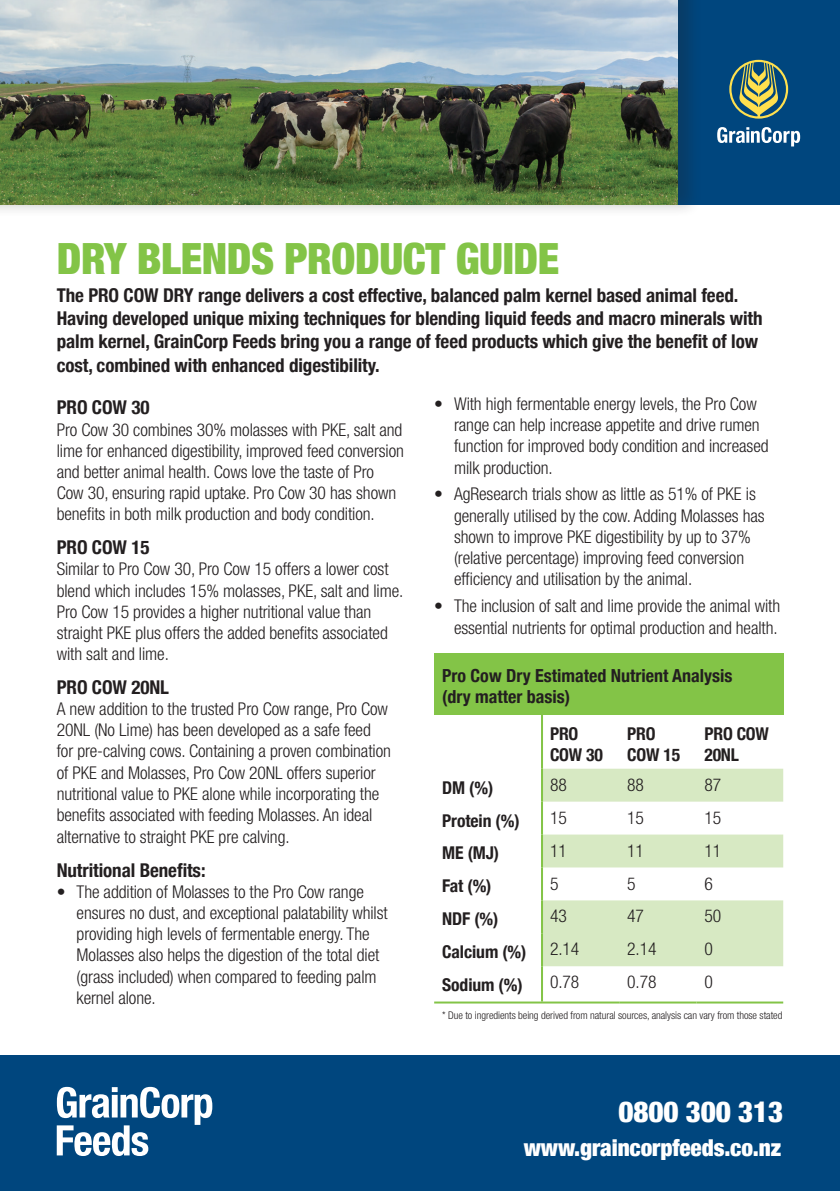
<style>
.page{position:relative;width:840px;height:1191px;background:#fff}
.page>*{position:absolute;margin:0;border:0;box-sizing:border-box;transform-origin:0 0}
.t1{font:900 condensed 43px "Helvetica Neue";letter-spacing:-.01em;color:#83c447}
.t2{font:900 condensed 29px "Helvetica Neue";letter-spacing:-.005em;color:#fff}
.t3{font:900 condensed 23.2px "Helvetica Neue";letter-spacing:-.005em;color:#fff}
.t4{font:700 condensed 19px/23px "Helvetica Neue";letter-spacing:-.005em;color:#231f20}
.t5{font:700 condensed 18px/21.6px "Helvetica Neue";color:#231f20}
.t6{font:300 condensed 17.6px/21.2px "Helvetica Neue";letter-spacing:-.005em;color:#231f20}
.t7{font:700 condensed 17.6px/21.2px "Helvetica Neue";letter-spacing:-.005em;color:#231f20}
.t8{font:300 condensed 10.6px "Helvetica Neue";letter-spacing:-.005em;color:#231f20}
</style>
<div class="page">
<div style="left:0;top:1054px;width:839px;height:137px;background:#00467e"></div>
<svg style="left:57px;top:1086px;width:155px;height:70px"></svg>
<div style="left:677px;top:0;width:162px;height:205px;background:#00467e"></div>
<svg style="left:727px;top:58px;width:62px;height:62px"></svg>
<svg style="left:717px;top:127px;width:82px;height:19px"></svg>
<svg style="left:728px;top:60px;width:59px;height:59px"></svg>
<div style="left:434px;top:653px;width:348px;height:61px;background:#83c447"></div>
<svg style="left:542px;top:768px;width:240px;height:198px;fill:#d7e9c3"></svg>
<hr style="left:540px;top:714px;width:2px;height:54px;background:#83c447">
<hr style="left:540px;top:768px;width:2px;height:33px;background:#83c447">
<hr style="left:540px;top:801px;width:2px;height:33px;background:#83c447">
<hr style="left:540px;top:834px;width:2px;height:33px;background:#83c447">
<hr style="left:540px;top:867px;width:2px;height:33px;background:#83c447">
<hr style="left:540px;top:900px;width:2px;height:33px;background:#83c447">
<hr style="left:540px;top:933px;width:2px;height:33px;background:#83c447">
<hr style="left:540px;top:966px;width:2px;height:35px;background:#83c447">
<hr style="left:434px;top:1001px;width:107px;height:2px;background:#83c447">
<hr style="left:541px;top:1001px;width:78px;height:2px;background:#83c447">
<hr style="left:619px;top:1001px;width:77px;height:2px;background:#83c447">
<hr style="left:696px;top:1001px;width:86px;height:2px;background:#83c447">
<div style="left:0;top:0;width:702px;height:217px;background:#231f20;opacity:.25"></div>
<img style="left:0;top:0;width:677px;height:205px">
<h1 class="t1" style="left:57px;top:223px;width:504px">DRY BLENDS PRODUCT GUIDE</h1>
<p class="t4" style="left:57px;top:283px;width:707px">The PRO COW DRY range delivers a cost effective, balanced palm kernel based animal feed.<br>Having developed unique mixing techniques for blending liquid feeds and macro minerals with palm kernel, GrainCorp Feeds bring you a range of feed products which give the benefit of low cost, combined with enhanced digestibility.</p>
<p class="t6" style="left:454px;top:393px;width:316px;text-indent:-20px">• With high fermentable energy levels, the Pro Cow range can help increase appetite and drive rumen function for improved body condition and increased milk production.</p>
<p class="t6" style="left:454px;top:483px;width:312px;text-indent:-20px">• AgResearch trials show as little as 51% of PKE is generally utilised by the cow. Adding Molasses has shown to improve PKE digestibility by up to 37% (relative percentage) improving feed conversion efficiency and utilisation by the animal.</p>
<p class="t6" style="left:434px;top:594px;width:347px;line-height:22px;text-align:right">• The inclusion of salt and lime provide the animal with essential nutrients for optimal production and health.</p>
<p class="t5" style="left:442px;top:663px;width:291px">Pro Cow Dry Estimated Nutrient Analysis (dry matter basis)</p>
<p class="t7" style="left:549px;top:721px;width:54px">PRO<br>COW 30</p>
<p class="t7" style="left:627px;top:721px;width:54px">PRO<br>COW 15</p>
<p class="t7" style="left:704px;top:721px;width:66px">PRO COW<br>20NL</p>
<p class="t7" style="left:442px;top:775px;width:53px">DM (%)</p>
<p class="t6" style="left:549px;top:773px;width:18px">88</p>
<p class="t6" style="left:627px;top:773px;width:18px">88</p>
<p class="t6" style="left:704px;top:773px;width:18px">87</p>
<p class="t7" style="left:442px;top:808px;width:79px">Protein (%)</p>
<p class="t6" style="left:549px;top:806px;width:18px">15</p>
<p class="t6" style="left:627px;top:806px;width:18px">15</p>
<p class="t6" style="left:704px;top:806px;width:18px">15</p>
<p class="t7" style="left:442px;top:841px;width:58px">ME (MJ)</p>
<p class="t6" style="left:549px;top:839px;width:18px">11</p>
<p class="t6" style="left:627px;top:839px;width:18px">11</p>
<p class="t6" style="left:704px;top:839px;width:18px">11</p>
<p class="t7" style="left:442px;top:874px;width:51px">Fat (%)</p>
<p class="t6" style="left:549px;top:872px;width:10px">5</p>
<p class="t6" style="left:627px;top:872px;width:10px">5</p>
<p class="t6" style="left:704px;top:872px;width:10px">6</p>
<p class="t7" style="left:442px;top:907px;width:58px">NDF (%)</p>
<p class="t6" style="left:549px;top:905px;width:18px">43</p>
<p class="t6" style="left:627px;top:905px;width:18px">47</p>
<p class="t6" style="left:704px;top:905px;width:18px">50</p>
<p class="t7" style="left:442px;top:940px;width:86px">Calcium (%)</p>
<p class="t6" style="left:549px;top:938px;width:31px">2.14</p>
<p class="t6" style="left:627px;top:938px;width:31px">2.14</p>
<p class="t6" style="left:704px;top:938px;width:10px">0</p>
<p class="t7" style="left:442px;top:973px;width:82px">Sodium (%)</p>
<p class="t6" style="left:549px;top:971px;width:31px">0.78</p>
<p class="t6" style="left:627px;top:971px;width:31px">0.78</p>
<p class="t6" style="left:704px;top:971px;width:10px">0</p>
<p class="t8" style="left:442px;top:1009px;width:341px">* Due to ingredients being derived from natural sources, analysis can vary from those stated</p>
<p class="t4" style="left:57px;top:395px;width:94px">PRO COW 30</p>
<p class="t6" style="left:57px;top:418px;width:348px">Pro Cow 30 combines 30% molasses with PKE, salt and lime for enhanced digestibility, improved feed conversion and better animal health. Cows love the taste of Pro Cow 30, ensuring rapid uptake. Pro Cow 30 has shown benefits in both milk production and body condition.</p>
<p class="t4" style="left:57px;top:534px;width:94px">PRO COW 15</p>
<p class="t6" style="left:57px;top:558px;width:348px">Similar to Pro Cow 30, Pro Cow 15 offers a lower cost blend which includes 15% molasses, PKE, salt and lime.<br>Pro Cow 15 provides a higher nutritional value than straight PKE plus offers the added benefits associated with salt and lime.</p>
<p class="t4" style="left:57px;top:674px;width:114px">PRO COW 20NL</p>
<p class="t6" style="left:57px;top:698px;width:335px">A new addition to the trusted Pro Cow range, Pro Cow 20NL (No Lime) has been developed as a safe feed for pre-calving cows. Containing a proven combination of PKE and Molasses, Pro Cow 20NL offers superior nutritional value to PKE alone while incorporating the benefits associated with feeding Molasses. An ideal alternative to straight PKE pre calving.</p>
<p class="t4" style="left:57px;top:857px;width:150px">Nutritional Benefits:</p>
<p class="t6" style="left:77px;top:881px;width:312px;text-indent:-20px">• The addition of Molasses to the Pro Cow range ensures no dust, and exceptional palatability whilst providing high levels of fermentable energy. The Molasses also helps the digestion of the total diet (grass included) when compared to feeding palm kernel alone.</p>
<h2 class="t2" style="left:618px;top:1088px;width:166px">0800 300 313</h2>
<h3 class="t3" style="left:523px;top:1128px;width:259px">www.graincorpfeeds.co.nz</h3>
</div>
